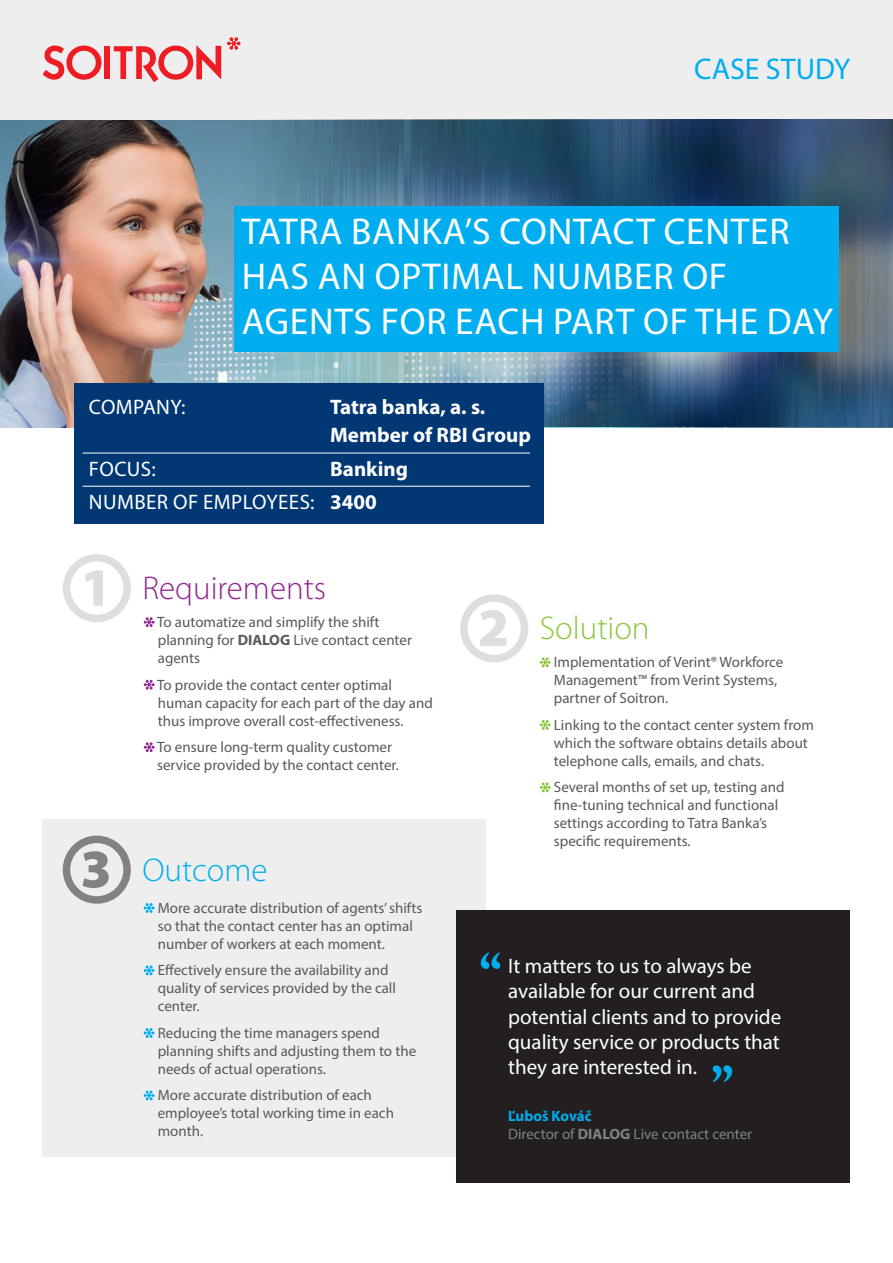
<style>
.page{position:relative;width:893px;height:1263px;background:#fff}
.page>*{position:absolute;margin:0;border:0;box-sizing:border-box;transform-origin:0 0}
.t1{font:700 56.85px "Adobe Caslon Pro";color:#00aeef}
.t2{font:900 54.6px "Myriad Pro";color:#dedede}
.t3{font:900 54.6px "Myriad Pro";color:#808285}
.t4{font:37.5px/45px "Myriad Pro";letter-spacing:.02em;color:#fff}
.t5{font:300 33px "Myriad Pro";color:#91278f}
.t6{font:300 33px "Myriad Pro";color:#8cc63f}
.t7{font:300 33px "Myriad Pro";color:#00aeef}
.t8{font:30px "Myriad Pro";color:#00aeef}
.t9{font:21px/25.2px "Myriad Pro";color:#fff}
.t10{font:700 21px/28.5px "Myriad Pro";color:#fff}
.t11{font:21px/33.6px "Myriad Pro";letter-spacing:.02em;color:#fff}
.t12{font:15px/18px "Myriad Pro";color:#58595b}
.t13{font:15px/18px "Myriad Pro";color:#808285}
.s1{font-weight:700}
.s2{font-weight:700;color:#00aeef}
</style>
<div class="page">
<div style="left:0;top:0;width:893px;height:119px;background:#eee"></div>
<div style="left:42px;top:820px;width:444px;height:337px;background:#eee"></div>
<img style="left:0;top:119px;width:893px;height:308px">
<div style="left:234px;top:206px;width:605px;height:146px;background:#00aeef"></div>
<svg style="left:144px;top:617px;width:11px;height:10px"></svg>
<svg style="left:144px;top:680px;width:11px;height:10px"></svg>
<svg style="left:144px;top:742px;width:11px;height:10px"></svg>
<svg style="left:144px;top:903px;width:11px;height:10px"></svg>
<svg style="left:144px;top:965px;width:11px;height:10px"></svg>
<svg style="left:144px;top:1028px;width:11px;height:10px"></svg>
<svg style="left:144px;top:1090px;width:11px;height:10px"></svg>
<svg style="left:540px;top:657px;width:11px;height:10px"></svg>
<svg style="left:540px;top:720px;width:11px;height:10px"></svg>
<svg style="left:540px;top:782px;width:11px;height:10px"></svg>
<div style="left:456px;top:910px;width:394px;height:272px;background:#231f20"></div>
<div style="left:74px;top:383px;width:469px;height:140px;background:#013874"></div>
<hr style="left:83px;top:453px;width:447px;height:1px;background:#fff">
<hr style="left:83px;top:486px;width:447px;height:1px;background:#fff">
<div style="left:63px;top:554px;width:68px;height:68px;border:8px solid #dedede;border-radius:50%"></div>
<div style="left:63px;top:836px;width:68px;height:68px;border:8px solid #808285;border-radius:50%"></div>
<div style="left:460px;top:594px;width:68px;height:68px;border:8px solid #dedede;border-radius:50%"></div>
<div style="left:105px;top:46px;width:5px;height:33px;background:#ee1d23"></div>
<svg style="left:114px;top:45px;width:107px;height:37px"></svg>
<svg style="left:227px;top:37px;width:14px;height:13px"></svg>
<svg style="left:43px;top:46px;width:58px;height:34px"></svg>
<h3 class="t8" style="left:694px;top:50px;width:158px">CASE STUDY</h3>
<h3 class="t4" style="left:242px;top:208px;width:593px">TATRA BANKA’S CONTACT CENTER<br>HAS AN OPTIMAL NUMBER OF<br>AGENTS FOR EACH PART OF THE DAY</h3>
<h3 class="t9" style="left:89px;top:394px;width:98px">COMPANY:</h3>
<h3 class="t10" style="left:330px;top:392px;width:202px">Tatra banka, a. s.<br>Member of RBI Group</h3>
<h3 class="t9" style="left:89px;top:456px;width:69px">FOCUS:</h3>
<h3 class="t11" style="left:89px;top:451px;width:321px;text-indent:241px"><span class="s1">Banking<br></span>NUMBER OF EMPLOYEES: <span class="s1">3400</span></h3>
<h2 class="t2" style="left:81px;top:551px;width:33px">1</h2>
<h2 class="t3" style="left:80px;top:832px;width:33px">3</h2>
<h3 class="t5" style="left:142px;top:568px;width:185px">Requirements</h3>
<p class="t12" style="left:157px;top:613px;width:256px">To automatize and simplify the shift planning for <span class="s1">DIALOG</span> Live contact center agents</p>
<p class="t12" style="left:157px;top:675px;width:277px">To provide the contact center optimal human capacity for each part of the day and thus improve overall cost-effectiveness.</p>
<p class="t12" style="left:157px;top:738px;width:243px">To ensure long-term quality customer service provided by the contact center.</p>
<h3 class="t7" style="left:142px;top:850px;width:126px">Outcome</h3>
<p class="t12" style="left:158px;top:898px;width:266px">More accurate distribution of agents’ shifts so that the contact center has an optimal number of workers at each moment.</p>
<p class="t12" style="left:158px;top:961px;width:240px">Effectively ensure the availability and quality of services provided by the call center.</p>
<p class="t12" style="left:158px;top:1023px;width:260px">Reducing the time managers spend planning shifts and adjusting them to the needs of actual operations.</p>
<p class="t12" style="left:158px;top:1086px;width:238px">More accurate distribution of each employee’s total working time in each month.</p>
<h2 class="t2" style="left:478px;top:591px;width:33px">2</h2>
<h3 class="t6" style="left:540px;top:608px;width:111px">Solution</h3>
<p class="t12" style="left:554px;top:653px;width:231px">Implementation of Verint® Workforce<br>Management™ from Verint Systems, partner of Soitron.</p>
<p class="t12" style="left:554px;top:715px;width:261px">Linking to the contact center system from which the software obtains details about telephone calls, emails, and chats.</p>
<p class="t12" style="left:554px;top:778px;width:232px">Several months of set up, testing and fine-tuning technical and functional settings according to Tatra Banka’s specific requirements.</p>
<h1 class="t1" style="left:479px;top:941px;width:24px">“</h1>
<h3 class="t9" style="left:508px;top:953px;width:275px">It matters to us to always be available for our current and potential clients and to provide quality service or products that they are interested in.</h3>
<h1 class="t1" style="left:733px;top:1093px;width:24px;rotate:-180deg">“</h1>
<p class="t13" style="left:508px;top:1107px;width:245px"><span class="s2">Ľuboš Kováč<br></span>Director of <span class="s1">DIALOG</span> Live contact center</p>
</div>
